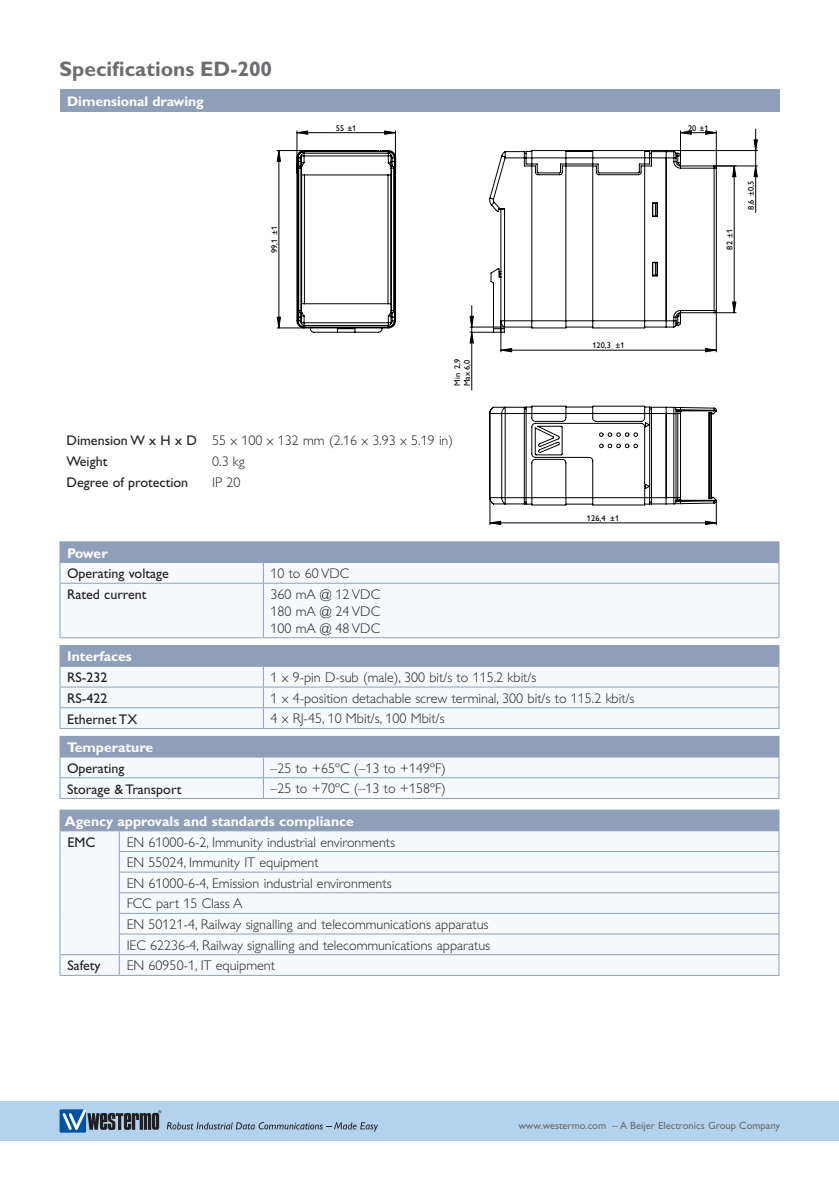
<style>
.page{position:relative;width:839px;height:1186px;background:#fff}
.page>*{position:absolute;margin:0;border:0;box-sizing:border-box;transform-origin:0 0}
.Rubbe_Specifications{font:700 21px "Gill Alt One Mod";color:#6c6d70}
.Bildtext{font:300 14px/17px "Gill Alt One Mod";color:#231f20;text-align:justify}
.Bildtext-2{font:14px "Gill Alt One Mod";color:#231f20}
.Tabellrubrik{font:700 14px "Gill Alt One Mod";color:#fff}
.Bildtext-3{font:700 14px "Gill Alt One Mod";color:#fff}
.TekniskaDataRubriker{font:700 14px "Gill Alt One Mod";letter-spacing:-.005em;color:#fff}
.t1{font:10.5px "Gill Alt One Mod";color:#6c6d70}
.t2{font:8.4px/9.8px "Gill Alt One Mod";color:#000}
</style>
<div class="page">
<div style="left:0;top:1101px;width:838px;height:40px;background:#b3d2ee"></div>
<div style="left:60px;top:1109px;width:26px;height:23px;background:#0153a1"></div>
<svg style="left:62px;top:1109px;width:99px;height:21px"></svg>
<svg style="left:167px;top:1122px;width:211px;height:9px"></svg>
<div style="left:60px;top:89px;width:719px;height:23px;background:#8f9fba"></div>
<div style="left:60px;top:542px;width:718px;height:20px;background:#8f9fba"></div>
<div style="left:61px;top:563px;width:717px;height:74px;background:#f6fafd"></div>
<hr style="left:60px;top:541px;width:203px;height:1px;background:#8f9fba">
<hr style="left:263px;top:541px;width:516px;height:1px;background:#8f9fba">
<hr style="left:60px;top:562px;width:203px;height:1px;background:#8f9fba">
<svg style="left:60px;top:563px;width:1px;height:20px"></svg>
<hr style="left:263px;top:562px;width:516px;height:1px;background:#8f9fba">
<svg style="left:263px;top:563px;width:1px;height:20px"></svg>
<svg style="left:778px;top:542px;width:1px;height:41px"></svg>
<hr style="left:60px;top:583px;width:203px;height:1px;background:#8f9fba">
<hr style="left:60px;top:583px;width:1px;height:54px;background:#8f9fba">
<hr style="left:263px;top:583px;width:516px;height:1px;background:#8f9fba">
<hr style="left:263px;top:583px;width:1px;height:54px;background:#8f9fba">
<hr style="left:778px;top:583px;width:1px;height:54px;background:#8f9fba">
<hr style="left:60px;top:637px;width:203px;height:1px;background:#8f9fba">
<hr style="left:263px;top:637px;width:516px;height:1px;background:#8f9fba">
<div style="left:60px;top:645px;width:718px;height:21px;background:#8f9fba"></div>
<div style="left:61px;top:667px;width:717px;height:61px;background:#f6fafd"></div>
<hr style="left:263px;top:645px;width:516px;height:1px;background:#8f9fba">
<hr style="left:60px;top:666px;width:203px;height:1px;background:#8f9fba">
<hr style="left:263px;top:666px;width:516px;height:1px;background:#8f9fba">
<hr style="left:60px;top:686px;width:203px;height:1px;background:#8f9fba">
<hr style="left:263px;top:686px;width:516px;height:1px;background:#8f9fba">
<hr style="left:60px;top:707px;width:203px;height:1px;background:#8f9fba">
<svg style="left:60px;top:666px;width:1px;height:62px"></svg>
<hr style="left:263px;top:707px;width:516px;height:1px;background:#8f9fba">
<svg style="left:263px;top:667px;width:1px;height:61px"></svg>
<svg style="left:778px;top:646px;width:1px;height:82px"></svg>
<hr style="left:60px;top:728px;width:203px;height:1px;background:#8f9fba">
<hr style="left:263px;top:728px;width:516px;height:1px;background:#8f9fba">
<hr style="left:60px;top:736px;width:203px;height:1px;background:#8f9fba">
<hr style="left:263px;top:736px;width:516px;height:1px;background:#8f9fba">
<svg style="left:60px;top:737px;width:719px;height:61px"></svg>
<hr style="left:60px;top:798px;width:203px;height:1px;background:#8f9fba">
<hr style="left:263px;top:798px;width:516px;height:1px;background:#8f9fba">
<div style="left:60px;top:810px;width:718px;height:21px;background:#8f9fba"></div>
<div style="left:61px;top:831px;width:717px;height:144px;background:#f6fafd"></div>
<hr style="left:119px;top:851px;width:660px;height:1px;background:#8f9fba">
<hr style="left:119px;top:871px;width:660px;height:1px;background:#8f9fba">
<hr style="left:119px;top:892px;width:660px;height:1px;background:#8f9fba">
<hr style="left:119px;top:913px;width:660px;height:1px;background:#8f9fba">
<hr style="left:119px;top:933px;width:660px;height:1px;background:#8f9fba">
<hr style="left:119px;top:954px;width:660px;height:1px;background:#8f9fba">
<hr style="left:60px;top:975px;width:59px;height:1px;background:#8f9fba">
<hr style="left:119px;top:975px;width:660px;height:1px;background:#8f9fba">
<hr style="left:60px;top:809px;width:59px;height:1px;background:#8f9fba">
<hr style="left:119px;top:809px;width:660px;height:1px;background:#8f9fba">
<svg style="left:778px;top:810px;width:1px;height:165px"></svg>
<hr style="left:119px;top:830px;width:660px;height:1px;background:#8f9fba">
<hr style="left:60px;top:954px;width:59px;height:1px;background:#8f9fba">
<svg style="left:60px;top:831px;width:1px;height:144px"></svg>
<svg style="left:119px;top:831px;width:1px;height:144px"></svg>
<hr style="left:296px;top:131px;width:1px;height:35px;background:#000">
<svg style="left:297px;top:131px;width:419px;height:275px"></svg>
<svg style="left:296px;top:140px;width:461px;height:203px"></svg>
<svg style="left:716px;top:166px;width:20px;height:147px"></svg>
<svg style="left:489px;top:150px;width:227px;height:183px"></svg>
<svg style="left:277px;top:150px;width:119px;height:183px"></svg>
<svg style="left:489px;top:406px;width:227px;height:119px"></svg>
<p class="Rubbe_Specifications" style="left:60px;top:57px;width:214px">Specifications ED-200</p>
<p class="TekniskaDataRubriker" style="left:67px;top:93px;width:138px">Dimensional drawing</p>
<p class="t2" style="left:269px;top:253px;width:29px;rotate:-90deg">99,1 ±1</p>
<p class="t2" style="left:336px;top:123px;width:22px">55 ±1</p>
<p class="t2" style="left:688px;top:123px;width:22px">20 ±1</p>
<p class="t2" style="left:724px;top:250px;width:22px;rotate:-90deg">82 ±1</p>
<p class="t2" style="left:746px;top:210px;width:30px;rotate:-90deg">8,6 ±0,5</p>
<p class="t2" style="left:452px;top:386px;width:29px;rotate:-90deg">Min 2,9<br>Max 6,0</p>
<p class="Bildtext-2" style="left:67px;top:433px;width:132px">Dimension W x H x D</p>
<p class="Bildtext" style="left:212px;top:432px;width:242px">55 x 100 x 132 mm (2.16 x 3.93 x 5.19 in)</p>
<p class="Bildtext-2" style="left:67px;top:454px;width:42px">Weight</p>
<p class="Bildtext" style="left:212px;top:453px;width:34px">0.3 kg</p>
<p class="Bildtext-2" style="left:67px;top:474px;width:123px">Degree of protection</p>
<p class="Bildtext" style="left:212px;top:474px;width:30px">IP 20</p>
<p class="t2" style="left:592px;top:341px;width:34px">120,3 ±1</p>
<p class="t2" style="left:587px;top:513px;width:34px">126,4 ±1</p>
<p class="Bildtext-3" style="left:67px;top:545px;width:42px">Power</p>
<p class="Bildtext-2" style="left:67px;top:566px;width:103px">Operating voltage</p>
<p class="Bildtext" style="left:270px;top:565px;width:80px">10 to 60 VDC</p>
<p class="Bildtext-2" style="left:67px;top:586px;width:81px">Rated current</p>
<p class="Bildtext" style="left:270px;top:586px;width:111px">360 mA @ 12 VDC 180 mA @ 24 VDC 100 mA @ 48 VDC</p>
<p class="Bildtext-3" style="left:67px;top:649px;width:66px">Interfaces</p>
<p class="Bildtext-2" style="left:67px;top:670px;width:42px">RS-232</p>
<p class="Bildtext" style="left:270px;top:669px;width:267px">1 x 9-pin D-sub (male), 300 bit/s to 115.2 kbit/s</p>
<p class="Bildtext-2" style="left:67px;top:690px;width:42px">RS-422</p>
<p class="Bildtext" style="left:270px;top:689px;width:365px">1 x 4-position detachable screw terminal, 300 bit/s to 115.2 kbit/s</p>
<p class="Bildtext-2" style="left:67px;top:711px;width:72px">Ethernet TX</p>
<p class="Bildtext" style="left:270px;top:710px;width:176px">4 x RJ-45, 10 Mbit/s, 100 Mbit/s</p>
<p class="Bildtext-3" style="left:67px;top:739px;width:88px">Temperature</p>
<p class="Bildtext-2" style="left:67px;top:760px;width:59px">Operating</p>
<p class="Bildtext" style="left:270px;top:759px;width:177px">–25 to +65ºC (–13 to +149ºF)</p>
<p class="Bildtext-2" style="left:67px;top:781px;width:116px">Storage &amp; Transport</p>
<p class="Bildtext" style="left:270px;top:780px;width:177px">–25 to +70ºC (–13 to +158ºF)</p>
<p class="Tabellrubrik" style="left:65px;top:813px;width:290px">Agency approvals and standards compliance</p>
<p class="Bildtext-2" style="left:67px;top:834px;width:29px">EMC</p>
<p class="Bildtext" style="left:127px;top:833px;width:270px">EN 61000-6-2, Immunity industrial environments</p>
<p class="Bildtext" style="left:127px;top:854px;width:193px">EN 55024, Immunity IT equipment</p>
<p class="Bildtext" style="left:127px;top:874px;width:266px">EN 61000-6-4, Emission industrial environments</p>
<p class="Bildtext" style="left:127px;top:895px;width:117px">FCC part 15 Class A</p>
<p class="Bildtext" style="left:127px;top:916px;width:363px">EN 50121-4, Railway signalling and telecommunications apparatus</p>
<p class="Bildtext" style="left:127px;top:936px;width:365px">IEC 62236-4, Railway signalling and telecommunications apparatus</p>
<p class="Bildtext-2" style="left:67px;top:958px;width:35px">Safety</p>
<p class="Bildtext" style="left:127px;top:957px;width:150px">EN 60950-1, IT equipment</p>
<p class="t1" style="left:518px;top:1119px;width:263px">www.westermo.com – A Beijer Electronics Group Company</p>
</div>
